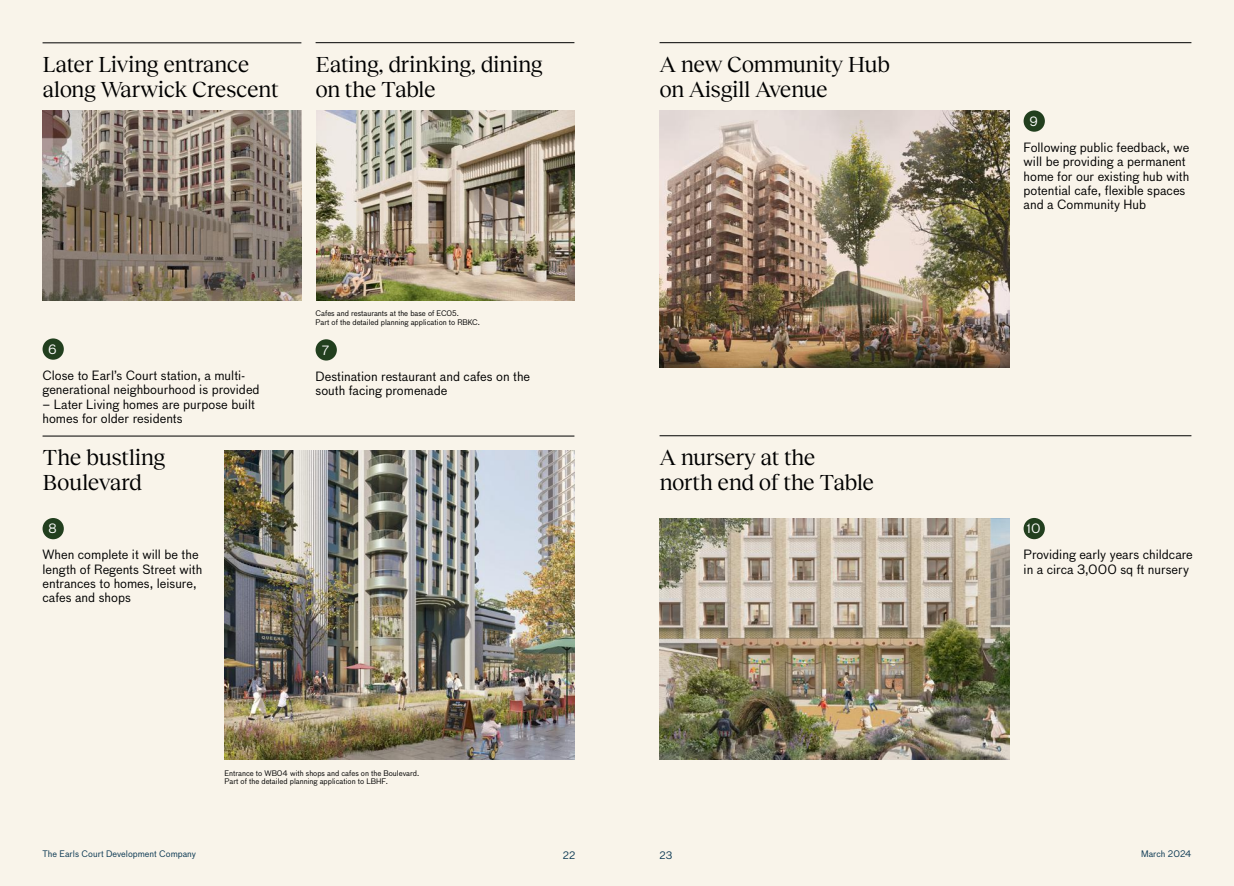
<style>
.page{position:relative;width:1234px;height:886px;background:#fff}
.page>*{position:absolute;margin:0;border:0;box-sizing:border-box;transform-origin:0 0}
.t1{font:22.5px/25px "Reckless Neue";letter-spacing:-.02em;color:#000}
.t2{font:12.5px/14.4px "Bau LF";color:#000}
.t3{font:12.5px "Bau LF";color:#fff}
.t4{font:10px "Bau LF";color:#083651}
.t5{font:8.75px "Bau LF";color:#083651}
.t6{font:7.5px/8.8px "Bau LF";color:#000}
</style>
<div class="page">
<div style="left:0;top:0;width:1233px;height:886px;background:#f9f4ea"></div>
<img style="left:316px;top:110px;width:258px;height:190px">
<img style="left:224px;top:450px;width:350px;height:309px">
<div style="left:43px;top:518px;width:21px;height:21px;background:#223f1e;border-radius:50%"></div>
<div style="left:315px;top:339px;width:22px;height:21px;background:#223f1e;border-radius:50%"></div>
<hr style="left:315px;top:42px;width:259px;height:1px;background:#000">
<hr style="left:43px;top:436px;width:531px;height:1px;background:#000">
<hr style="left:659px;top:42px;width:532px;height:1px;background:#000">
<img style="left:659px;top:110px;width:350px;height:258px">
<div style="left:1023px;top:110px;width:21px;height:22px;background:#223f1e;border-radius:50%"></div>
<img style="left:659px;top:518px;width:350px;height:241px">
<div style="left:1023px;top:518px;width:21px;height:21px;background:#223f1e;border-radius:50%"></div>
<img style="left:43px;top:110px;width:258px;height:190px">
<div style="left:43px;top:338px;width:21px;height:22px;background:#223f1e;border-radius:50%"></div>
<hr style="left:43px;top:43px;width:258px;height:1px;background:#000">
<hr style="left:659px;top:435px;width:532px;height:1px;background:#000">
<h1 class="t1" style="left:43px;top:50px;width:238px">Later Living entrance along Warwick Crescent</h1>
<h1 class="t1" style="left:315px;top:50px;width:229px">Eating, drinking, dining on the Table</h1>
<p class="t3" style="left:48px;top:342px;width:10px">6</p>
<p class="t2" style="left:43px;top:368px;width:218px">Close to Earl’s Court station, a multi&shy;generational neighbourhood is provided</p>
<p class="t2" style="left:43px;top:397px;width:214px">– Later Living homes are purpose built homes for older residents</p>
<h1 class="t1" style="left:43px;top:443px;width:124px">The bustling<br>Boulevard</h1>
<p class="t3" style="left:48px;top:521px;width:10px">8</p>
<p class="t2" style="left:43px;top:547px;width:161px">When complete it will be the length of Regents Street with entrances to homes, leisure, cafes and shops</p>
<p class="t6" style="left:315px;top:309px;width:166px">Cafes and restaurants at the base of EC05.<br>Part of the detailed planning application to RBKC.</p>
<p class="t3" style="left:322px;top:343px;width:9px">7</p>
<p class="t2" style="left:315px;top:369px;width:216px">Destination restaurant and cafes on the south facing promenade</p>
<p class="t6" style="left:224px;top:768px;width:196px">Entrance to WB04 with shops and cafes on the Boulevard.<br>Part of the detailed planning application to LBHF.</p>
<h1 class="t1" style="left:659px;top:50px;width:232px">A new Community Hub on Aisgill Avenue</h1>
<h1 class="t1" style="left:659px;top:443px;width:216px">A nursery at the north end of the Table</h1>
<p class="t3" style="left:1029px;top:114px;width:10px">9</p>
<p class="t2" style="left:1023px;top:140px;width:167px">Following public feedback, we will be providing a permanent home for our existing hub with potential cafe, flexible spaces and a Community Hub</p>
<p class="t3" style="left:1026px;top:521px;width:15px">10</p>
<p class="t2" style="left:1023px;top:547px;width:171px">Providing early years childcare in a circa 3,000 sq ft nursery</p>
<p class="t5" style="left:43px;top:849px;width:155px">The Earls Court Development Company</p>
<p class="t4" style="left:562px;top:849px;width:14px">22</p>
<p class="t4" style="left:659px;top:849px;width:14px">23</p>
<p class="t5" style="left:1140px;top:849px;width:52px">March 2024</p>
</div>
